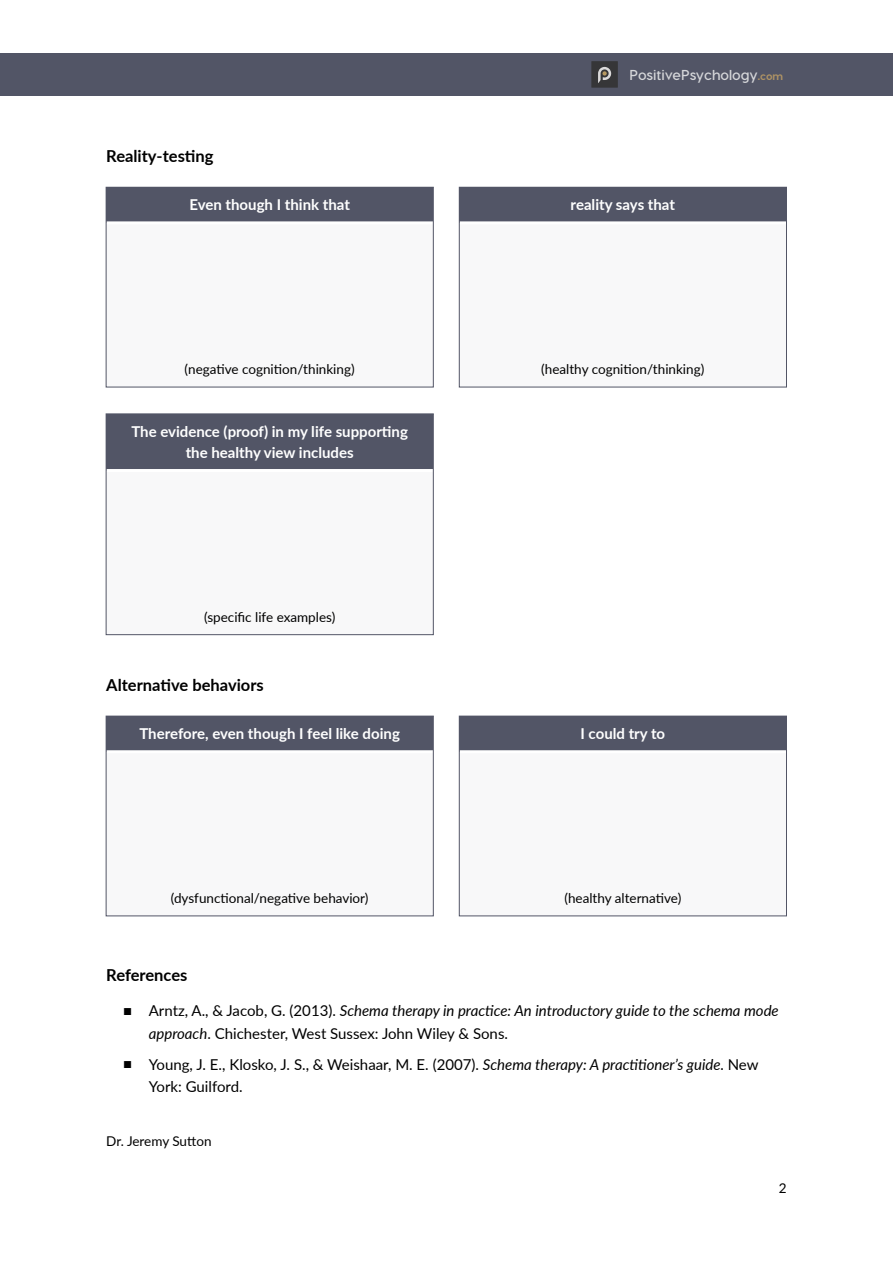
<style>
.page{position:relative;width:893px;height:1263px;background:#fff}
.page>*{position:absolute;margin:0;border:0;box-sizing:border-box;transform-origin:0 0}
.t1{font:700 16.5px "Lato";color:#000}
.t2{font:700 15px/21px "Lato";color:#fff;text-align:center}
.t3{font:italic 15px/22.5px "Lato";color:#000}
.t4{font:15px/22.5px "Lato";color:#000}
.t5{font:700 14.4px "Visby CF";color:#d6d7da}
.t6{font:13.5px "Lato";color:#000}
.s1{font-weight:800;font-size:10.8px;color:#af9364}
.s2{font-family:"Arial";font-style:normal}
.s3{font-style:normal}
.s4{font-family:"Arial"}
.s5{font-style:italic}
</style>
<div class="page">
<div style="left:0;top:53px;width:893px;height:43px;background:#525566"></div>
<div style="left:591px;top:61px;width:27px;height:27px;background:#363638"></div>
<svg style="left:598px;top:67px;width:13px;height:16px"></svg>
<div style="left:106px;top:187px;width:327px;height:36px;background:#525566"></div>
<hr style="left:106px;top:221px;width:327px;height:3px;background:#fff">
<div style="left:106px;top:187px;width:327px;height:200px;border:1px solid #525566"></div>
<div style="left:459px;top:187px;width:327px;height:36px;background:#525566"></div>
<hr style="left:459px;top:221px;width:327px;height:3px;background:#fff">
<div style="left:459px;top:187px;width:328px;height:200px;border:1px solid #525566"></div>
<div style="left:106px;top:414px;width:327px;height:56px;background:#525566"></div>
<hr style="left:106px;top:469px;width:327px;height:3px;background:#fff">
<div style="left:106px;top:414px;width:327px;height:221px;border:1px solid #525566"></div>
<div style="left:106px;top:716px;width:327px;height:36px;background:#525566"></div>
<hr style="left:106px;top:750px;width:327px;height:3px;background:#fff">
<div style="left:106px;top:716px;width:327px;height:200px;border:1px solid #525566"></div>
<div style="left:459px;top:716px;width:327px;height:36px;background:#525566"></div>
<hr style="left:459px;top:750px;width:327px;height:3px;background:#fff">
<div style="left:459px;top:716px;width:328px;height:200px;border:1px solid #525566"></div>
<p class="t1" style="left:106px;top:144px;width:109px">Reality-testing</p>
<p class="t2" style="left:189px;top:194px;width:162px">Even though I think that</p>
<p class="t6" style="left:185px;top:359px;width:172px">(negative cognition/thinking)</p>
<p class="t2" style="left:131px;top:420px;width:278px">The evidence (proof) in my life supporting the healthy view includes</p>
<p class="t6" style="left:204px;top:607px;width:133px">(specific life examples)</p>
<p class="t1" style="left:106px;top:673px;width:159px">Alternative behaviors</p>
<p class="t2" style="left:139px;top:722px;width:262px">Therefore, even though I feel like doing</p>
<p class="t6" style="left:171px;top:888px;width:199px">(dysfunctional/negative behavior)</p>
<p class="t5" style="left:629px;top:66px;width:155px">PositivePsychology<span class="s1">.com</span></p>
<p class="t2" style="left:571px;top:194px;width:106px">reality says that</p>
<p class="t6" style="left:541px;top:359px;width:165px">(healthy cognition/thinking)</p>
<p class="t2" style="left:580px;top:722px;width:86px">I could try to</p>
<p class="t6" style="left:564px;top:888px;width:118px">(healthy alternative)</p>
<p class="t1" style="left:106px;top:963px;width:83px">References</p>
<p class="t3" style="left:149px;top:999px;width:631px;text-indent:-26px"><span class="s2">■</span> <span class="s3">Arntz, A., &amp; Jacob, G. (2013).</span> Schema therapy in practice: An introductory guide to the schema mode approach<span class="s3">. Chichester, West Sussex: John Wiley &amp; Sons.</span></p>
<p class="t4" style="left:149px;top:1052px;width:611px;text-indent:-26px"><span class="s4">■</span> Young, J. E., Klosko, J. S., &amp; Weishaar, M. E. (2007). <span class="s5">Schema therapy: A practitioner’s guide.</span> New<br>York: Guilford.</p>
<p class="t6" style="left:106px;top:1131px;width:107px">Dr. Jeremy Sutton</p>
<p class="t6" style="left:779px;top:1178px;width:9px">2</p>
</div>
